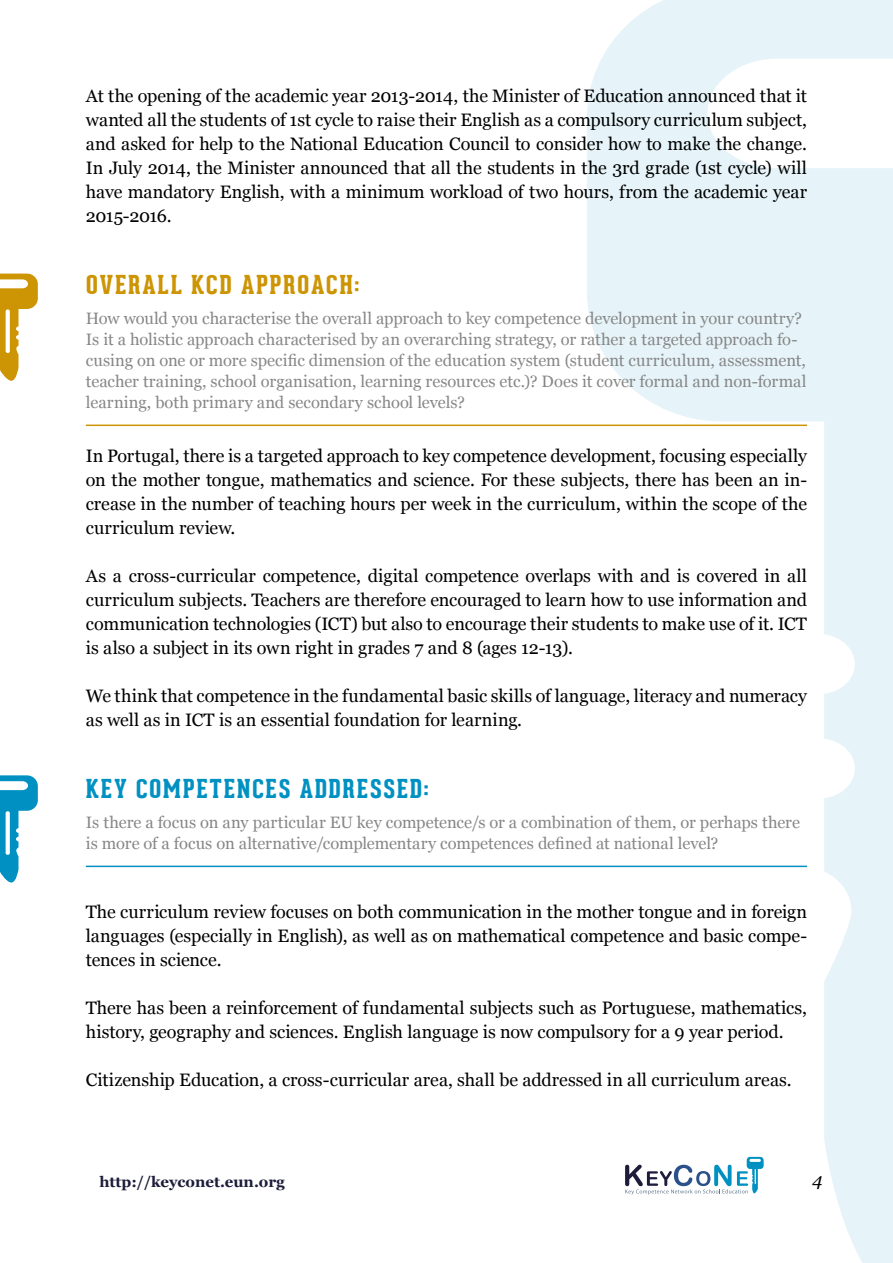
<style>
.page{position:relative;width:893px;height:1263px;background:#fff}
.page>*{position:absolute;margin:0;border:0;box-sizing:border-box;transform-origin:0 0}
.t1{font:800 25.5px "Geared Slab";letter-spacing:.055em;color:#0091c2}
.t2{font:800 25.5px "Geared Slab";letter-spacing:.055em;color:#cd9403}
.t3{font:18px/24px "Georgia";color:#000;text-align:justify}
.t4{font:italic 18px "Georgia";color:#000}
.t5{font:16.5px/21px "Georgia";color:#878787}
.t6{font:700 15px "Georgia";color:#1d1c3b}
</style>
<div class="page">
<svg style="left:0;top:274px;width:38px;height:107px"></svg>
<svg style="left:587px;top:0;width:306px;height:1263px"></svg>
<hr style="left:86px;top:425px;width:721px;height:1px;background:#cd9403">
<hr style="left:86px;top:866px;width:721px;height:1px;background:#0091c2">
<svg style="left:0;top:775px;width:38px;height:107px"></svg>
<p class="t3" style="left:86px;top:83px;width:723px">At the opening of the academic year 2013-2014, the Minister of Education announced that it wanted all the students of 1st cycle to raise their English as a compulsory curriculum subject, and asked for help to the National Education Council to consider how to make the change.<br>In July 2014, the Minister announced that all the students in the 3rd grade (1st cycle) will have mandatory English, with a minimum workload of two hours, from the academic year 2015-2016.</p>
<h1 class="t2" style="left:86px;top:270px;width:275px">OVERALL KCD APPROACH:</h1>
<p class="t5" style="left:86px;top:307px;width:722px">How would you characterise the overall approach to key competence development in your country?<br>Is it a holistic approach characterised by an overarching strategy, or rather a targeted approach fo&shy;cusing on one or more specific dimension of the education system (student curriculum, assessment, teacher training, school organisation, learning resources etc.)? Does it cover formal and non-formal learning, both primary and secondary school levels?</p>
<p class="t3" style="left:86px;top:443px;width:723px">In Portugal, there is a targeted approach to key competence development, focusing especially on the mother tongue, mathematics and science. For these subjects, there has been an in&shy;crease in the number of teaching hours per week in the curriculum, within the scope of the curriculum review.</p>
<p class="t3" style="left:86px;top:563px;width:723px">As a cross-curricular competence, digital competence overlaps with and is covered in all curriculum subjects. Teachers are therefore encouraged to learn how to use information and communication technologies (ICT) but also to encourage their students to make use of it. ICT is also a subject in its own right in grades 7 and 8 (ages 12-13).</p>
<p class="t3" style="left:86px;top:683px;width:723px">We think that competence in the fundamental basic skills of language, literacy and numeracy as well as in ICT is an essential foundation for learning.</p>
<h1 class="t1" style="left:86px;top:774px;width:344px">KEY COMPETENCES ADDRESSED:</h1>
<p class="t5" style="left:86px;top:811px;width:716px">Is there a focus on any particular EU key competence/s or a combination of them, or perhaps there is more of a focus on alternative/complementary competences defined at national level?</p>
<p class="t3" style="left:86px;top:899px;width:723px">The curriculum review focuses on both communication in the mother tongue and in foreign languages (especially in English), as well as on mathematical competence and basic compe&shy;tences in science.</p>
<p class="t3" style="left:86px;top:995px;width:723px">There has been a reinforcement of fundamental subjects such as Portuguese, mathematics, history, geography and sciences. English language is now compulsory for a 9 year period.</p>
<p class="t3" style="left:86px;top:1067px;width:707px">Citizenship Education, a cross-curricular area, shall be addressed in all curriculum areas.</p>
<p class="t6" style="left:99px;top:1173px;width:187px">http://keyconet.eun.org</p>
<p class="t4" style="left:812px;top:1169px;width:12px">4</p>
</div>
